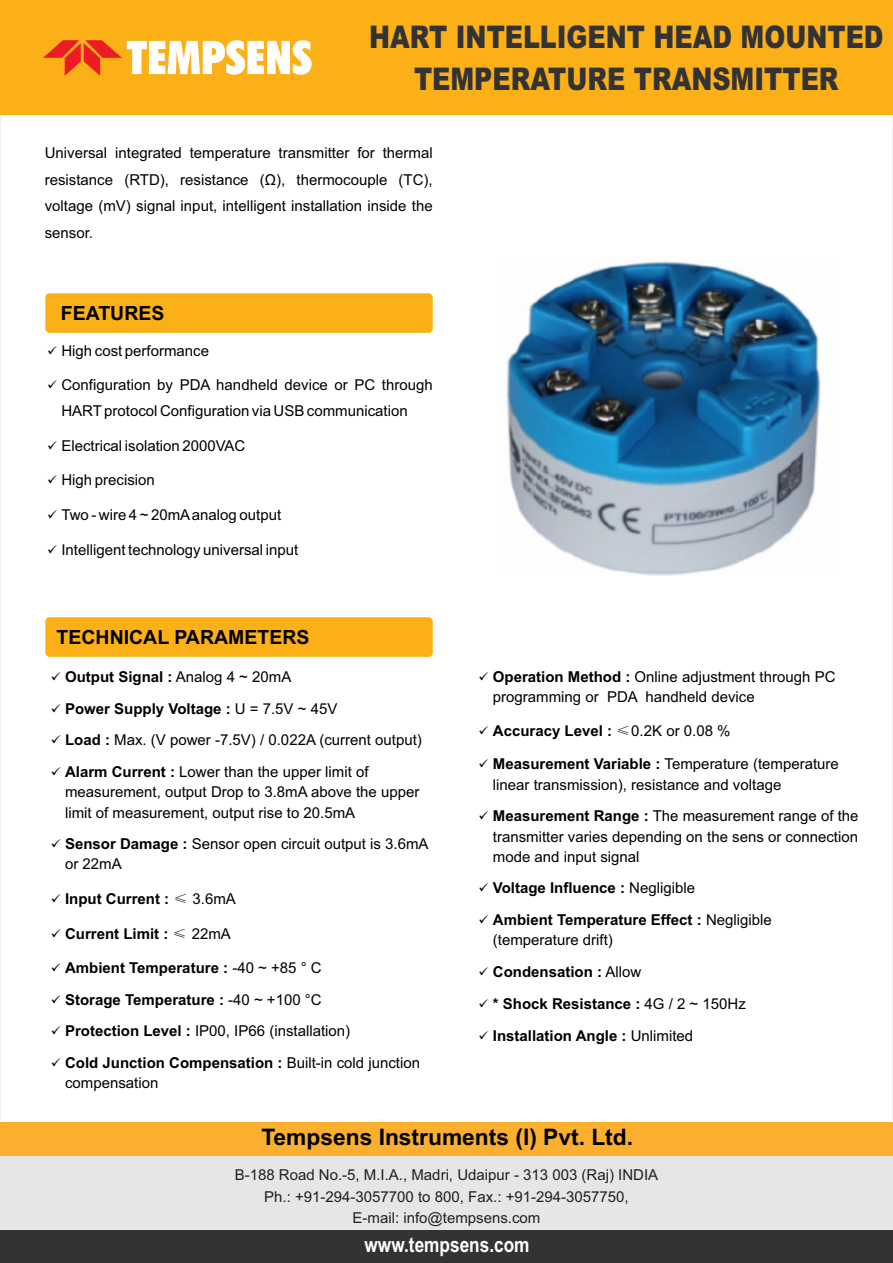
<style>
.page{position:relative;width:893px;height:1263px;background:#fff}
.page>*{position:absolute;margin:0;border:0;box-sizing:border-box;transform-origin:0 0}
.t1{font:900 31.2px/42.3px "Arial";color:#333;text-align:center;scale:.81 1}
.t2{font:700 22.8px "Arial";color:#000}
.t3{font:700 21px "Arial Narrow";color:#fff}
.t4{font:700 19.5px "Arial";color:#000}
.t5{font:15px/20.1px "Arial";color:#000}
.t6{font:700 15px "Arial";color:#000}
.t7{font:15px/21.8px "Arial";color:#231f20;text-align:center}
.s1{font-weight:400}
.s2{font-weight:700}
.s3{font-family:"Adobe Fangsong Std";font-weight:400}
</style>
<div class="page">
<div style="left:45px;top:293px;width:388px;height:40px;background:#fcb017;border-radius:4px"></div>
<div style="left:0;top:0;width:893px;height:115px;background:#fcb017"></div>
<svg style="left:43px;top:40px;width:269px;height:36px"></svg>
<div style="left:0;top:1122px;width:893px;height:109px;background:#e6e6e6"></div>
<div style="left:0;top:1122px;width:893px;height:34px;background:#fab02e"></div>
<div style="left:0;top:1231px;width:893px;height:32px;background:#333"></div>
<div style="left:45px;top:617px;width:388px;height:40px;background:#fcb017;border-radius:4px"></div>
<img style="left:506px;top:261px;width:315px;height:315px">
<h1 class="t1" style="left:369px;top:19px;width:637px">HART INTELLIGENT HEAD MOUNTED<br>TEMPERATURE TRANSMITTER</h1>
<p class="t5" style="left:45px;top:140px;width:389px;line-height:26.7px;text-align:justify">Universal integrated temperature transmitter for thermal resistance (RTD), resistance (Ω), thermocouple (TC), voltage (mV) signal input, intelligent installation inside the sensor.</p>
<h3 class="t4" style="left:61px;top:306px;width:105px">FEATURES</h3>
<p class="t5" style="left:47px;top:342px;width:163px">✓ High cost performance</p>
<p class="t5" style="left:61px;top:374px;width:373px;line-height:25.5px;text-indent:-14px">✓ Configuration by PDA handheld device or PC through<br>HARTprotocol Configuration via USB communication</p>
<p class="t5" style="left:47px;top:437px;width:200px">✓ Electrical isolation 2000VAC</p>
<p class="t5" style="left:47px;top:471px;width:109px">✓ High precision</p>
<p class="t5" style="left:47px;top:506px;width:235px">✓ Two - wire 4 ~ 20mAanalog output</p>
<p class="t5" style="left:47px;top:541px;width:253px">✓ Intelligent technology universal input</p>
<h3 class="t4" style="left:57px;top:630px;width:254px">TECHNICAL PARAMETERS</h3>
<p class="t6" style="left:51px;top:671px;width:242px">✓ Output Signal : <span class="s1">Analog 4 ~ 20mA</span></p>
<p class="t6" style="left:51px;top:703px;width:288px">✓ Power Supply Voltage : <span class="s1">U = 7.5V ~ 45V</span></p>
<p class="t5" style="left:51px;top:731px;width:373px">✓ <span class="s2">Load :</span> Max. (V power -7.5V) / 0.022A (current output)</p>
<p class="t5" style="left:65px;top:763px;width:356px;text-indent:-14px">✓ <span class="s2">Alarm Current :</span> Lower than the upper limit of measurement, output Drop to 3.8mA above the upper limit of measurement, output rise to 20.5mA</p>
<p class="t5" style="left:65px;top:835px;width:365px;text-indent:-14px">✓ <span class="s2">Sensor Damage :</span> Sensor open circuit output is 3.6mA or 22mA</p>
<p class="t6" style="left:51px;top:893px;width:187px">✓ Input Current : <span class="s3">≤</span> <span class="s1">3.6mA</span></p>
<p class="t6" style="left:51px;top:928px;width:182px">✓ Current Limit : <span class="s3">≤</span> <span class="s1">22mA</span></p>
<p class="t6" style="left:51px;top:962px;width:272px">✓ Ambient Temperature : <span class="s1">-40 ~ +85 ° C</span></p>
<p class="t6" style="left:51px;top:994px;width:272px">✓ Storage Temperature : <span class="s1">-40 ~ +100 °C</span></p>
<p class="t5" style="left:51px;top:1022px;width:301px">✓ <span class="s2">Protection Level :</span> IP00, IP66 (installation)</p>
<p class="t5" style="left:65px;top:1054px;width:357px;text-indent:-14px">✓ <span class="s2">Cold Junction Compensation :</span> Built-in cold junction compensation</p>
<p class="t5" style="left:493px;top:668px;width:344px;text-indent:-14px">✓ <span class="s2">Operation Method :</span> Online adjustment through PC programming or PDA handheld device</p>
<p class="t6" style="left:479px;top:725px;width:253px">✓ Accuracy Level : <span class="s3">≤</span><span class="s1">0.2K or 0.08 %</span></p>
<p class="t5" style="left:493px;top:755px;width:347px;text-indent:-14px">✓ <span class="s2">Measurement Variable :</span> Temperature (temperature linear transmission), resistance and voltage</p>
<p class="t5" style="left:493px;top:807px;width:367px;text-align:justify;text-indent:-14px">✓ <span class="s2">Measurement Range :</span> The measurement range of the transmitter varies depending on the sens or connection mode and input signal</p>
<p class="t6" style="left:479px;top:882px;width:218px">✓ Voltage Influence : <span class="s1">Negligible</span></p>
<p class="t5" style="left:493px;top:911px;width:280px;text-indent:-14px">✓ <span class="s2">Ambient Temperature Effect :</span> Negligible (temperature drift)</p>
<p class="t6" style="left:479px;top:966px;width:164px">✓ Condensation : <span class="s1">Allow</span></p>
<p class="t6" style="left:479px;top:998px;width:269px">✓ * Shock Resistance : <span class="s1">4G / 2 ~ 150Hz</span></p>
<p class="t6" style="left:479px;top:1030px;width:216px">✓ Installation Angle : <span class="s1">Unlimited</span></p>
<h2 class="t2" style="left:261px;top:1128px;width:373px">Tempsens Instruments (l) Pvt. Ltd.</h2>
<p class="t7" style="left:235px;top:1165px;width:425px">B-188 Road No.-5, M.I.A., Madri, Udaipur - 313 003 (Raj) INDIA<br>Ph.: +91-294-3057700 to 800, Fax.: +91-294-3057750,<br>E-mail: info@tempsens.com</p>
<h3 class="t3" style="left:365px;top:1237px;width:166px">www.tempsens.com</h3>
</div>
